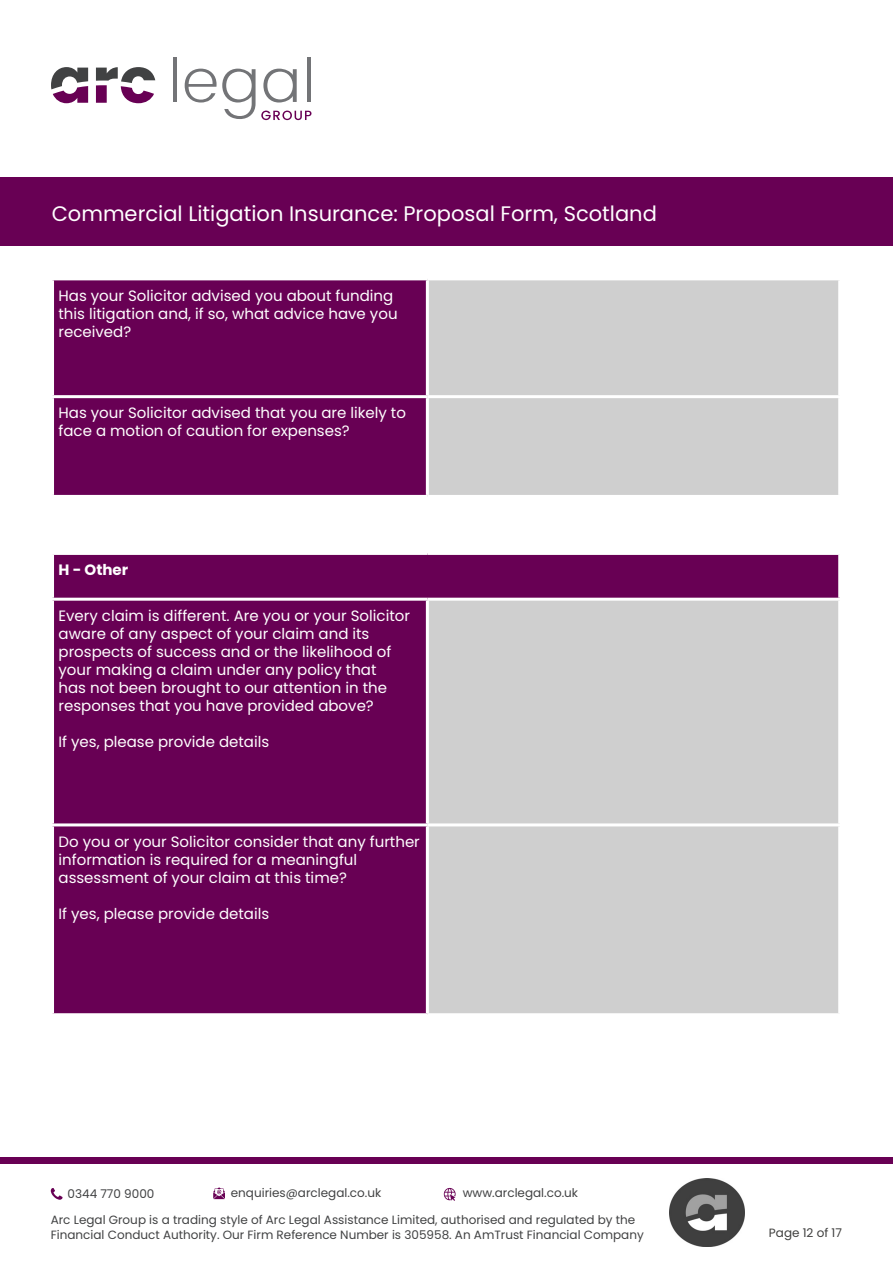
<style>
.page{position:relative;width:893px;height:1263px;background:#fff}
.page>*{position:absolute;margin:0;border:0;box-sizing:border-box;transform-origin:0 0}
.t1{font:21px "Poppins";color:#fff}
.t2{font:15px/18px "Poppins";color:#fff}
.t3{font:700 15px "Poppins";color:#fff}
.t4{font:12px/15px "Poppins";color:#414243}
.t5{font:12px "Poppins";color:#3f3f3e}
</style>
<div class="page">
<div style="left:0;top:178px;width:893px;height:68px;background:#680054"></div>
<svg style="left:51px;top:67px;width:37px;height:36px"></svg>
<svg style="left:96px;top:67px;width:59px;height:36px"></svg>
<hr style="left:173px;top:57px;width:4px;height:45px;background:#737477">
<svg style="left:185px;top:69px;width:126px;height:51px"></svg>
<hr style="left:307px;top:57px;width:4px;height:45px;background:#737477">
<div style="left:54px;top:280px;width:372px;height:215px;background:#680054"></div>
<div style="left:429px;top:280px;width:409px;height:215px;background:#cfcfcf"></div>
<hr style="left:51px;top:395px;width:376px;height:3px;background:#fff">
<hr style="left:427px;top:395px;width:414px;height:3px;background:#fff">
<div style="left:54px;top:555px;width:784px;height:458px;background:#680054"></div>
<div style="left:429px;top:601px;width:409px;height:412px;background:#cfcfcf"></div>
<hr style="left:51px;top:598px;width:376px;height:3px;background:#fff">
<hr style="left:427px;top:598px;width:414px;height:3px;background:#fff">
<hr style="left:426px;top:601px;width:3px;height:222px;background:#fff">
<hr style="left:51px;top:823px;width:376px;height:3px;background:#fff">
<hr style="left:427px;top:823px;width:414px;height:3px;background:#fff">
<hr style="left:426px;top:826px;width:3px;height:187px;background:#fff">
<div style="left:0;top:1157px;width:893px;height:6px;background:#680054"></div>
<svg style="left:51px;top:1188px;width:12px;height:12px"></svg>
<svg style="left:213px;top:1187px;width:12px;height:12px"></svg>
<img style="left:669px;top:1179px;width:76px;height:68px">
<svg style="left:444px;top:1188px;width:12px;height:13px"></svg>
<p class="t1" style="left:52px;top:202px;width:607px">Commercial Litigation Insurance: Proposal Form, Scotland</p>
<p class="t2" style="left:59px;top:286px;width:341px">Has your Solicitor advised you about funding this litigation and, if so, what advice have you received?</p>
<p class="t2" style="left:59px;top:404px;width:349px">Has your Solicitor advised that you are likely to face a motion of caution for expenses?</p>
<p class="t3" style="left:59px;top:561px;width:71px">H - Other</p>
<p class="t2" style="left:59px;top:607px;width:353px">Every claim is different. Are you or your Solicitor</p>
<p class="t2" style="left:59px;top:625px;width:334px">aware of any aspect of your claim and its prospects of success and or the likelihood of your making a claim under any policy that has not been brought to our attention in the responses that you have provided above?</p>
<p class="t2" style="left:59px;top:733px;width:212px">If yes, please provide details</p>
<p class="t2" style="left:59px;top:832px;width:363px">Do you or your Solicitor consider that any further</p>
<p class="t2" style="left:59px;top:850px;width:300px">information is required for a meaningful assessment of your claim at this time?</p>
<p class="t2" style="left:59px;top:904px;width:212px">If yes, please provide details</p>
<p class="t4" style="left:68px;top:1186px;width:88px">0344 770 9000</p>
<p class="t4" style="left:231px;top:1185px;width:152px">enquiries@arclegal.co.uk</p>
<p class="t4" style="left:463px;top:1185px;width:117px">www.arclegal.co.uk</p>
<p class="t4" style="left:51px;top:1213px;width:595px">Arc Legal Group is a trading style of Arc Legal Assistance Limited, authorised and regulated by the<br>Financial Conduct Authority. Our Firm Reference Number is 305958. An AmTrust Financial Company</p>
<p class="t5" style="left:769px;top:1226px;width:74px">Page 12 of 17</p>
</div>
